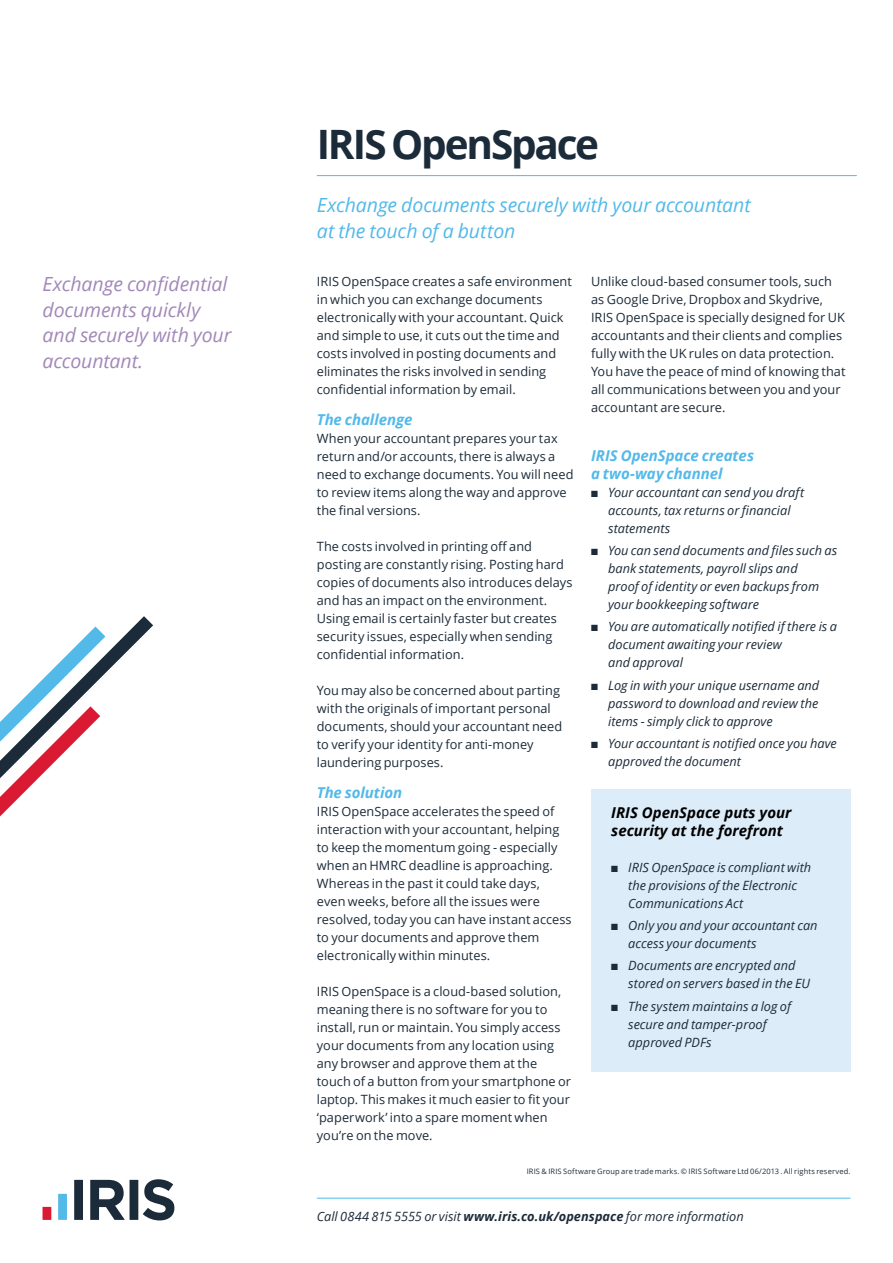
<style>
.page{position:relative;width:893px;height:1263px;background:#fff}
.page>*{position:absolute;margin:0;border:0;box-sizing:border-box;transform-origin:0 0}
.t1{font:700 40.5px "Open Sans";letter-spacing:-.055em;color:#1c2b39}
.t2{font:italic 19.5px/25.5px "Open Sans";letter-spacing:-.005em;color:#a288b9}
.t3{font:italic 19.5px/25.5px "Open Sans";letter-spacing:-.005em;color:#52b9e9}
.t4{font:italic 700 15px/18px "Open Sans";letter-spacing:-.005em;color:#52b9e9}
.t5{font:italic 700 15px/18px "Open Sans";color:#000}
.t6{font:12.75px/18px "Open Sans";letter-spacing:.005em;color:#1c2b39}
.t7{font:italic 12.75px/18px "Open Sans";color:#1c2b39}
.t8{font:7.5px "Open Sans";letter-spacing:.015em;color:#1c2b39}
.s1{font-weight:700}
</style>
<div class="page">
<div style="left:74px;top:1180px;width:9px;height:40px;background:#1c2b39"></div>
<div style="left:58px;top:1194px;width:9px;height:26px;background:#52b9e9"></div>
<div style="left:43px;top:1207px;width:8px;height:13px;background:#da1a32"></div>
<div style="left:130px;top:1180px;width:8px;height:40px;background:#1c2b39"></div>
<svg style="left:90px;top:1180px;width:35px;height:40px"></svg>
<svg style="left:143px;top:1179px;width:31px;height:41px"></svg>
<svg style="left:0;top:616px;width:153px;height:200px"></svg>
<hr style="left:317px;top:175px;width:540px;height:1px;background:#52b9e9">
<hr style="left:317px;top:1198px;width:533px;height:1px;background:#52b9e9">
<div style="left:591px;top:789px;width:259px;height:283px;background:#dcecf9"></div>
<h1 class="t1" style="left:317px;top:116px;width:284px">IRIS OpenSpace</h1>
<h2 class="t3" style="left:317px;top:192px;width:435px">Exchange documents securely with your accountant at the touch of a button</h2>
<h2 class="t2" style="left:43px;top:271px;width:190px">Exchange confidential documents quickly and securely with your accountant.</h2>
<p class="t6" style="left:317px;top:272px;width:257px">IRIS OpenSpace creates a safe environment in which you can exchange documents electronically with your accountant. Quick and simple to use, it cuts out the time and costs involved in posting documents and eliminates the risks involved in sending confidential information by email.</p>
<p class="t4" style="left:317px;top:410px;width:97px">The challenge</p>
<p class="t6" style="left:317px;top:429px;width:258px">When your accountant prepares your tax return and/or accounts, there is always a need to exchange documents. You will need to review items along the way and approve the final versions.</p>
<p class="t6" style="left:317px;top:537px;width:257px">The costs involved in printing off and posting are constantly rising. Posting hard copies of documents also introduces delays and has an impact on the environment.<br>Using email is certainly faster but creates security issues, especially when sending confidential information.</p>
<p class="t6" style="left:317px;top:681px;width:247px">You may also be concerned about parting with the originals of important personal documents, should your accountant need to verify your identity for anti-money laundering purposes.</p>
<p class="t4" style="left:317px;top:783px;width:87px">The solution</p>
<p class="t6" style="left:317px;top:802px;width:256px">IRIS OpenSpace accelerates the speed of interaction with your accountant, helping to keep the momentum going - especially when an HMRC deadline is approaching.<br>Whereas in the past it could take days, even weeks, before all the issues were resolved, today you can have instant access to your documents and approve them electronically within minutes.</p>
<p class="t6" style="left:317px;top:982px;width:256px">IRIS OpenSpace is a cloud-based solution, meaning there is no software for you to install, run or maintain. You simply access your documents from any location using any browser and approve them at the touch of a button from your smartphone or laptop. This makes it much easier to fit your ‘paperwork’ into a spare moment when you’re on the move.</p>
<p class="t6" style="left:591px;top:272px;width:256px">Unlike cloud-based consumer tools, such as Google Drive, Dropbox and Skydrive, IRIS OpenSpace is specially designed for UK accountants and their clients and complies fully with the UK rules on data protection.<br>You have the peace of mind of knowing that all communications between you and your accountant are secure.</p>
<p class="t4" style="left:591px;top:446px;width:165px">IRIS OpenSpace creates a two-way channel</p>
<p class="t7" style="left:608px;top:483px;width:198px;text-indent:-17px">■ Your accountant can send you draft accounts, tax returns or financial statements</p>
<p class="t7" style="left:608px;top:541px;width:231px;text-indent:-17px">■ You can send documents and files such as bank statements, payroll slips and<br>proof of identity or even backups from your bookkeeping software</p>
<p class="t7" style="left:608px;top:617px;width:230px;text-indent:-17px">■ You are automatically notified if there is a document awaiting your review<br>and approval</p>
<p class="t7" style="left:608px;top:676px;width:213px;text-align:justify;text-indent:-17px">■ Log in with your unique username and password to download and review the items - simply click to approve</p>
<p class="t7" style="left:608px;top:734px;width:230px;text-indent:-17px">■ Your accountant is notified once you have approved the document</p>
<p class="t5" style="left:611px;top:803px;width:182px">IRIS OpenSpace puts your security at the forefront</p>
<p class="t7" style="left:628px;top:858px;width:185px;text-indent:-17px">■ IRIS OpenSpace is compliant with the provisions of the Electronic<br>Communications Act</p>
<p class="t7" style="left:628px;top:916px;width:191px;text-indent:-17px">■ Only you and your accountant can access your documents</p>
<p class="t7" style="left:628px;top:956px;width:183px;text-indent:-17px">■ Documents are encrypted and stored on servers based in the EU</p>
<p class="t7" style="left:628px;top:997px;width:164px;text-indent:-17px">■ The system maintains a log of secure and tamper-proof approved PDFs</p>
<p class="t8" style="left:527px;top:1166px;width:325px">IRIS &amp; IRIS Software Group are trade marks. © IRIS Software Ltd 06/2013 . All rights reserved.</p>
<p class="t7" style="left:317px;top:1206px;width:428px">Call 0844 815 5555 or visit <span class="s1">www.iris.co.uk/openspace</span> for more information</p>
</div>
